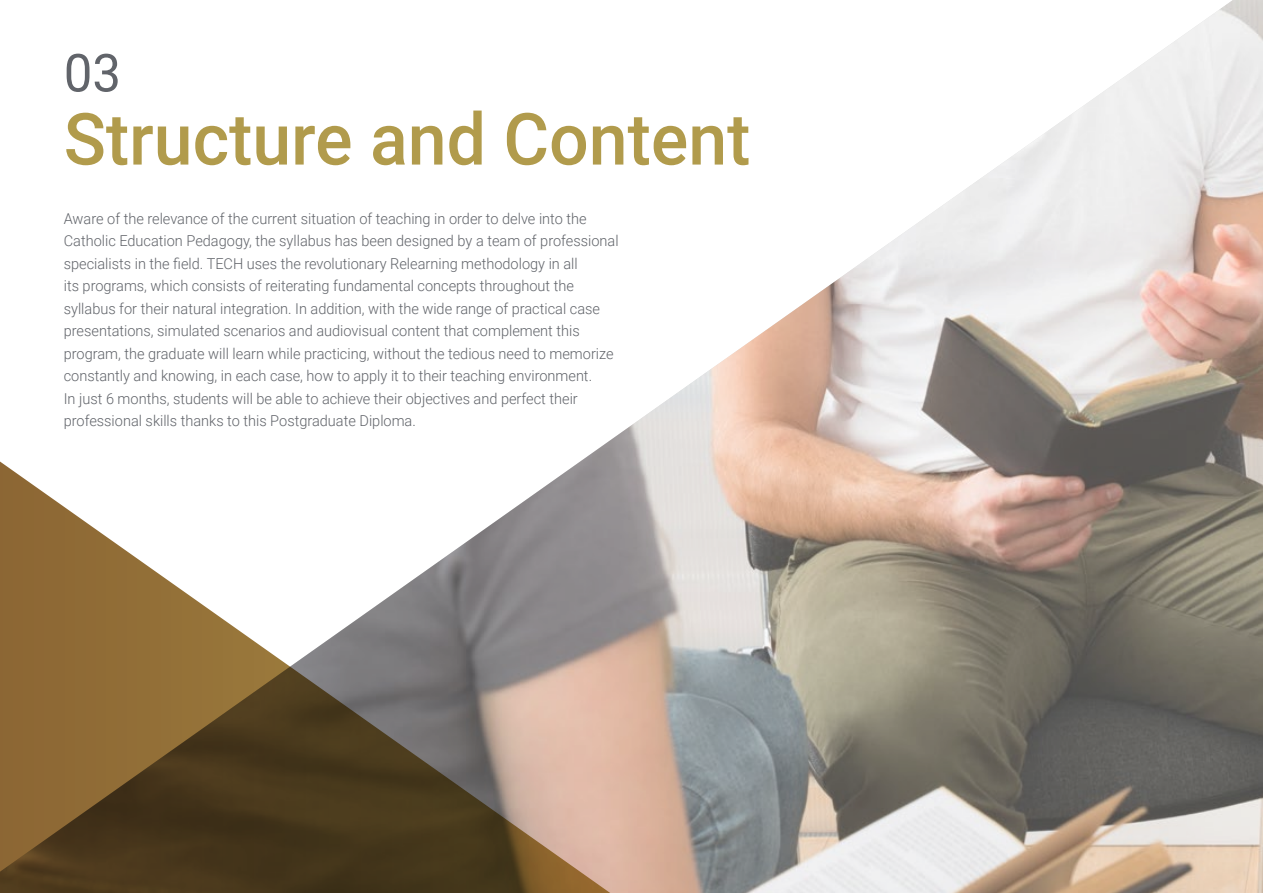
<style>
.page{position:relative;width:1263px;height:893px;background:#fff}
.page>*{position:absolute;margin:0;border:0;box-sizing:border-box;transform-origin:0 0}
.t1{font:500 72px "Roboto";color:#b19b4c}
.t2{font:52.5px "Roboto";color:#61646a}
.t3{font:300 15px/22.5px "Roboto";color:#61646a}
</style>
<div class="page">
<img style="left:602px;top:0;width:661px;height:893px">
<svg style="left:0;top:446px;width:640px;height:447px"></svg>
<h2 class="t2" style="left:64px;top:36px;width:59px">03</h2>
<h1 class="t1" style="left:64px;top:89px;width:688px">Structure and Content</h1>
<p class="t3" style="left:64px;top:207px;width:556px">Aware of the relevance of the current situation of teaching in order to delve into the Catholic Education Pedagogy, the syllabus has been designed by a team of professional specialists in the field. TECH uses the revolutionary Relearning methodology in all<br>its programs, which consists of reiterating fundamental concepts throughout the syllabus for their natural integration. In addition, with the wide range of practical case presentations, simulated scenarios and audiovisual content that complement this program, the graduate will learn while practicing, without the tedious need to memorize constantly and knowing, in each case, how to apply it to their teaching environment.<br>In just 6 months, students will be able to achieve their objectives and perfect their professional skills thanks to this Postgraduate Diploma.</p>
</div>
